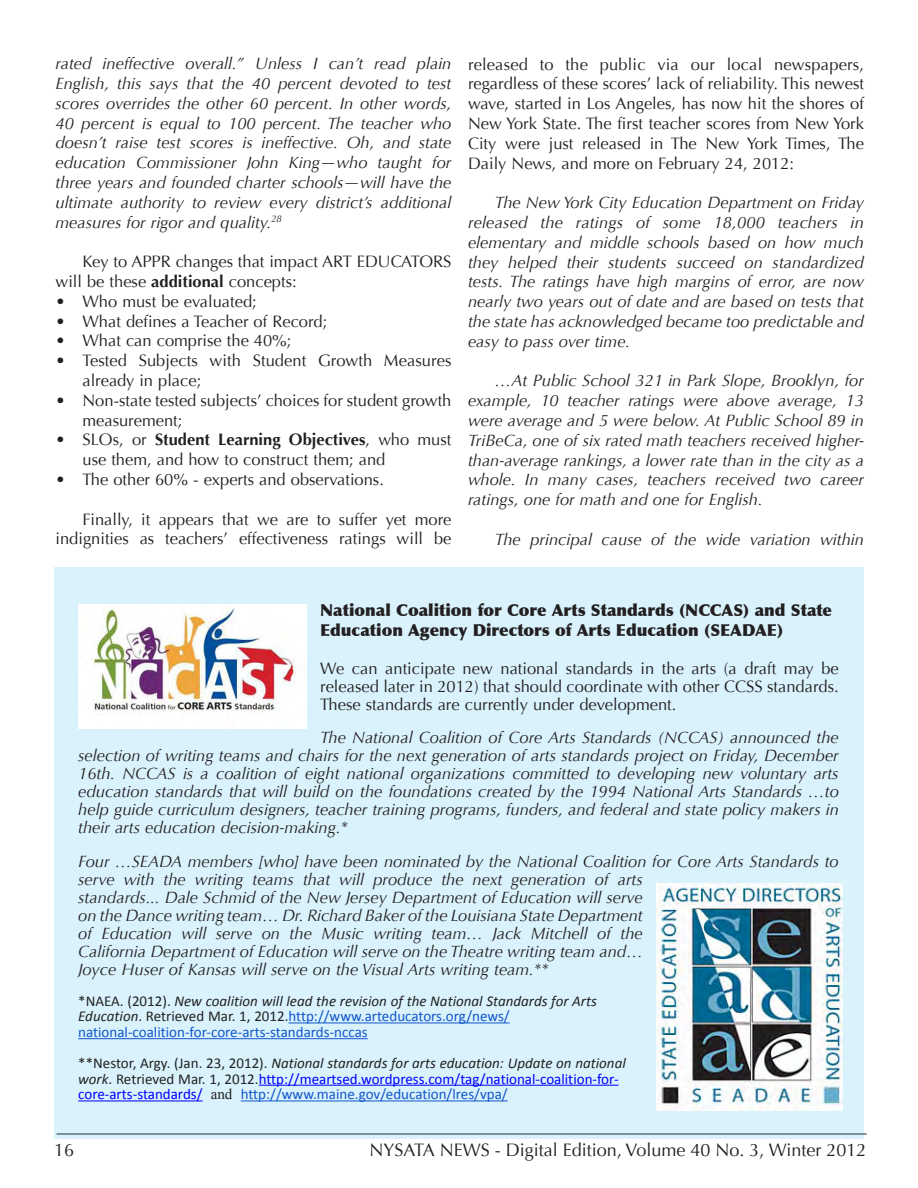
<style>
.page{position:relative;width:918px;height:1188px;background:#fff}
.page>*{position:absolute;margin:0;border:0;box-sizing:border-box;transform-origin:0 0}
.t1{font:18px "Optima";color:#231f20}
.body_text_2_no_ident{font:italic 16.5px/19.8px "Optima";color:#231f20;text-align:justify}
.body_text_2_no_ident-2{font:16.5px/19.8px "Optima";color:#231f20}
.body_text_2_no_ident-3{font:900 16.5px/19.8px "Optima";color:#231f20}
.body_text_copy-end_n{font:15px/15.8px "Calibri";color:#00f}
.body_text_copy-end_n-2{font:15px/15.8px "Calibri";color:#15c}
.s1{font-weight:700}
.s2{color:#222}
.s3{font-style:italic;color:#222}
.s4{font-family:"Times New Roman";color:#222}
.s5{color:#15c}
</style>
<div class="page">
<hr style="left:57px;top:1134px;width:810px;height:1px;background:#231f20">
<div style="left:54px;top:567px;width:810px;height:571px;background:#d9f2fc"></div>
<hr style="left:289px;top:1022px;width:221px;height:1px;background:#15c">
<hr style="left:78px;top:1038px;width:290px;height:1px;background:#15c">
<hr style="left:259px;top:1085px;width:360px;height:1px;background:#00f">
<hr style="left:78px;top:1100px;width:125px;height:1px;background:#00f">
<hr style="left:241px;top:1100px;width:267px;height:1px;background:#15c">
<img style="left:78px;top:605px;width:229px;height:124px">
<img style="left:656px;top:884px;width:187px;height:226px">
<p class="body_text_2_no_ident" style="left:56px;top:54px;width:398px">rated ineffective overall.” Unless I can’t read plain English, this says that the 40 percent devoted to test scores overrides the other 60 percent. In other words, 40 percent is equal to 100 percent. The teacher who doesn’t raise test scores is ineffective. Oh, and state education Commissioner John King—who taught for three years and founded charter schools—will have the ultimate authority to review every district’s additional measures for rigor and quality.<sup>28</sup></p>
<p class="body_text_2_no_ident-2" style="left:56px;top:252px;width:397px;text-indent:27px">Key to APPR changes that impact ART EDUCATORS will be these <span class="s1">additional</span> concepts:</p>
<p class="body_text_2_no_ident-2" style="left:56px;top:292px;width:203px">• Who must be evaluated;</p>
<p class="body_text_2_no_ident-2" style="left:56px;top:311px;width:273px">• What defines a Teacher of Record;</p>
<p class="body_text_2_no_ident-2" style="left:56px;top:331px;width:238px">• What can comprise the 40%;</p>
<p class="body_text_2_no_ident-2" style="left:82px;top:351px;width:370px;text-indent:-27px">• Tested Subjects with Student Growth Measures already in place;</p>
<p class="body_text_2_no_ident-2" style="left:82px;top:391px;width:370px;text-indent:-27px">• Non-state tested subjects’ choices for student growth measurement;</p>
<p class="body_text_2_no_ident-2" style="left:82px;top:430px;width:370px;text-indent:-27px">• SLOs, or <span class="s1">Student Learning Objectives</span>, who must use them, and how to construct them; and</p>
<p class="body_text_2_no_ident-2" style="left:56px;top:470px;width:330px">• The other 60% - experts and observations.</p>
<p class="body_text_2_no_ident-2" style="left:56px;top:509px;width:398px;text-align:right">Finally, it appears that we are to suffer yet more indignities as teachers’ effectiveness ratings will be</p>
<p class="body_text_2_no_ident-2" style="left:468px;top:54px;width:398px;text-align:justify">released to the public via our local newspapers, regardless of these scores’ lack of reliability. This newest wave, started in Los Angeles, has now hit the shores of New York State. The first teacher scores from New York City were just released in The New York Times, The Daily News, and more on February 24, 2012:</p>
<p class="body_text_2_no_ident" style="left:468px;top:193px;width:398px;text-indent:27px">The New York City Education Department on Friday released the ratings of some 18,000 teachers in elementary and middle schools based on how much they helped their students succeed on standardized tests. The ratings have high margins of error, are now nearly two years out of date and are based on tests that the state has acknowledged became too predictable and easy to pass over time.</p>
<p class="body_text_2_no_ident" style="left:468px;top:371px;width:398px;text-indent:27px">…At Public School 321 in Park Slope, Brooklyn, for example, 10 teacher ratings were above average, 13 were average and 5 were below. At Public School 89 in TriBeCa, one of six rated math teachers received higher&shy;than-average rankings, a lower rate than in the city as a whole. In many cases, teachers received two career ratings, one for math and one for English.</p>
<p class="body_text_2_no_ident" style="left:495px;top:529px;width:371px">The principal cause of the wide variation within</p>
<p class="body_text_2_no_ident-3" style="left:320px;top:601px;width:513px">National Coalition for Core Arts Standards (NCCAS) and State<br>Education Agency Directors of Arts Education (SEADAE)</p>
<p class="body_text_2_no_ident-2" style="left:320px;top:660px;width:520px;line-height:18px;text-align:justify">We can anticipate new national standards in the arts (a draft may be released later in 2012) that should coordinate with other CCSS standards.<br>These standards are currently under development.</p>
<p class="body_text_2_no_ident" style="left:78px;top:729px;width:762px;line-height:18px;text-indent:242px">The National Coalition of Core Arts Standards (NCCAS) announced the selection of writing teams and chairs for the next generation of arts standards project on Friday, December 16th. NCCAS is a coalition of eight national organizations committed to developing new voluntary arts education standards that will build on the foundations created by the 1994 National Arts Standards …to help guide curriculum designers, teacher training programs, funders, and federal and state policy makers in their arts education decision-making.*</p>
<p class="body_text_2_no_ident" style="left:78px;top:852px;width:762px;line-height:18px;text-align:left">Four …SEADA members [who] have been nominated by the National Coalition for Core Arts Standards to serve with the writing teams that will produce the next generation of arts<br>standards... Dale Schmid of the New Jersey Department of Education will serve<br>on the Dance writing team… Dr. Richard Baker of the Louisiana State Department<br>of Education will serve on the Music writing team… Jack Mitchell of the<br>California Department of Education will serve on the Theatre writing team and…<br>Joyce Huser of Kansas will serve on the Visual Arts writing team.**</p>
<p class="body_text_copy-end_n-2" style="left:78px;top:993px;width:520px"><span class="s2">*NAEA. (2012).</span> <span class="s3">New coalition will lead the revision of the National Standards for Arts<br>Education</span><span class="s2">. Retrieved Mar. 1, 2012.</span>http://www.arteducators.org/news/ national-coalition-for-core-arts-standards-nccas</p>
<p class="body_text_copy-end_n" style="left:78px;top:1055px;width:549px"><span class="s2">**Nestor, Argy. (Jan. 23, 2012).</span> <span class="s3">National standards for arts education: Update on national work</span><span class="s2">. Retrieved Mar. 1, 2012.</span>http://meartsed.wordpress.com/tag/national-coalition-for&shy;core-arts-standards/ <span class="s4">and</span> <span class="s5">http://www.maine.gov/education/lres/vpa/</span></p>
<p class="t1" style="left:54px;top:1139px;width:22px">16</p>
<p class="t1" style="left:370px;top:1139px;width:498px">NYSATA NEWS - Digital Edition, Volume 40 No. 3, Winter 2012</p>
</div>
